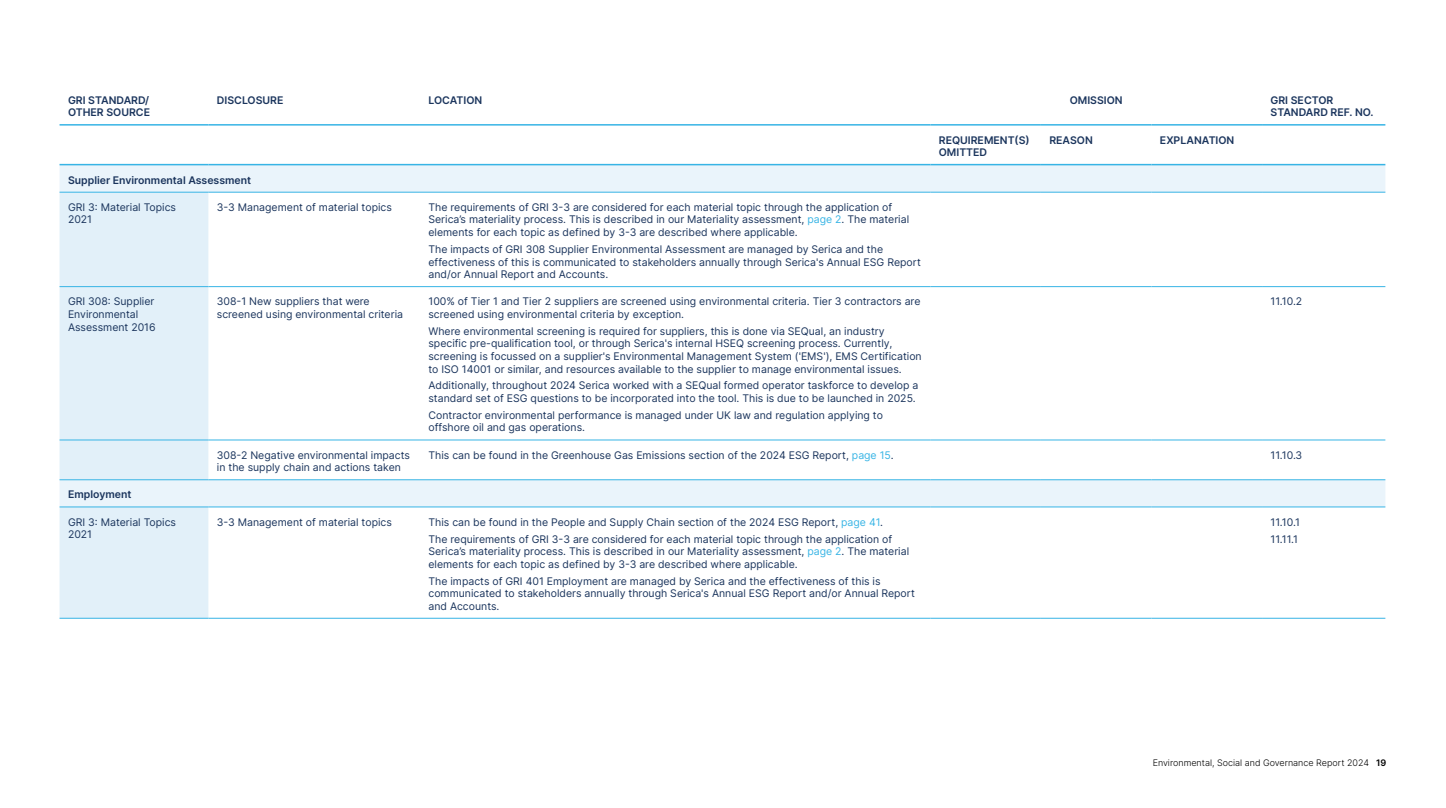
<style>
.page{position:relative;width:1446px;height:808px;background:#fff}
.page>*{position:absolute;margin:0;border:0;box-sizing:border-box;transform-origin:0 0}
.t1{font:10.5px/12.6px "Inter";color:#1b355d}
.t2{font:600 10.5px/12.6px "Inter";color:#1b355d}
.t3{font:300 9px "Inter";color:#000}
.s1{color:#37b4e5}
.s2{font-weight:600}
</style>
<div class="page">
<svg style="left:60px;top:165px;width:1325px;height:342px"></svg>
<div style="left:60px;top:193px;width:148px;height:425px;background:#e2f0f9"></div>
<hr style="left:60px;top:124px;width:148px;height:2px;background:#37b4e5">
<hr style="left:60px;top:164px;width:148px;height:1px;background:#37b4e5">
<hr style="left:208px;top:124px;width:212px;height:2px;background:#37b4e5">
<hr style="left:208px;top:164px;width:212px;height:1px;background:#37b4e5">
<hr style="left:420px;top:124px;width:510px;height:2px;background:#37b4e5">
<hr style="left:420px;top:164px;width:510px;height:1px;background:#37b4e5">
<hr style="left:930px;top:164px;width:111px;height:1px;background:#37b4e5">
<hr style="left:1041px;top:164px;width:110px;height:1px;background:#37b4e5">
<hr style="left:1151px;top:164px;width:111px;height:1px;background:#37b4e5">
<hr style="left:1262px;top:124px;width:123px;height:2px;background:#37b4e5">
<hr style="left:1262px;top:164px;width:123px;height:1px;background:#37b4e5">
<hr style="left:930px;top:124px;width:111px;height:2px;background:#37b4e5">
<hr style="left:1041px;top:124px;width:110px;height:2px;background:#37b4e5">
<hr style="left:1151px;top:124px;width:111px;height:2px;background:#37b4e5">
<hr style="left:60px;top:440px;width:148px;height:1px;background:#37b4e5">
<hr style="left:208px;top:440px;width:212px;height:1px;background:#37b4e5">
<hr style="left:420px;top:440px;width:510px;height:1px;background:#37b4e5">
<hr style="left:930px;top:440px;width:111px;height:1px;background:#37b4e5">
<hr style="left:1041px;top:440px;width:110px;height:1px;background:#37b4e5">
<hr style="left:1151px;top:440px;width:111px;height:1px;background:#37b4e5">
<hr style="left:1262px;top:440px;width:123px;height:1px;background:#37b4e5">
<hr style="left:208px;top:618px;width:212px;height:1px;background:#37b4e5">
<hr style="left:420px;top:618px;width:510px;height:1px;background:#37b4e5">
<hr style="left:930px;top:618px;width:111px;height:1px;background:#37b4e5">
<hr style="left:1041px;top:618px;width:110px;height:1px;background:#37b4e5">
<hr style="left:1151px;top:618px;width:111px;height:1px;background:#37b4e5">
<hr style="left:1262px;top:618px;width:123px;height:1px;background:#37b4e5">
<hr style="left:60px;top:192px;width:148px;height:1px;background:#37b4e5">
<hr style="left:208px;top:192px;width:212px;height:1px;background:#37b4e5">
<hr style="left:420px;top:192px;width:510px;height:1px;background:#37b4e5">
<hr style="left:930px;top:192px;width:111px;height:1px;background:#37b4e5">
<hr style="left:1041px;top:192px;width:110px;height:1px;background:#37b4e5">
<hr style="left:1151px;top:192px;width:111px;height:1px;background:#37b4e5">
<hr style="left:1262px;top:192px;width:123px;height:1px;background:#37b4e5">
<hr style="left:60px;top:286px;width:148px;height:1px;background:#37b4e5">
<hr style="left:208px;top:286px;width:212px;height:1px;background:#37b4e5">
<hr style="left:420px;top:286px;width:510px;height:1px;background:#37b4e5">
<hr style="left:930px;top:286px;width:111px;height:1px;background:#37b4e5">
<hr style="left:1041px;top:286px;width:110px;height:1px;background:#37b4e5">
<hr style="left:1151px;top:286px;width:111px;height:1px;background:#37b4e5">
<hr style="left:1262px;top:286px;width:123px;height:1px;background:#37b4e5">
<hr style="left:60px;top:479px;width:148px;height:1px;background:#37b4e5">
<hr style="left:208px;top:479px;width:212px;height:1px;background:#37b4e5">
<hr style="left:420px;top:479px;width:510px;height:1px;background:#37b4e5">
<hr style="left:930px;top:479px;width:111px;height:1px;background:#37b4e5">
<hr style="left:1041px;top:479px;width:110px;height:1px;background:#37b4e5">
<hr style="left:1151px;top:479px;width:111px;height:1px;background:#37b4e5">
<hr style="left:1262px;top:479px;width:123px;height:1px;background:#37b4e5">
<hr style="left:60px;top:507px;width:148px;height:1px;background:#37b4e5">
<hr style="left:208px;top:507px;width:212px;height:1px;background:#37b4e5">
<hr style="left:420px;top:507px;width:510px;height:1px;background:#37b4e5">
<hr style="left:930px;top:507px;width:111px;height:1px;background:#37b4e5">
<hr style="left:1041px;top:507px;width:110px;height:1px;background:#37b4e5">
<hr style="left:1151px;top:507px;width:111px;height:1px;background:#37b4e5">
<hr style="left:1262px;top:507px;width:123px;height:1px;background:#37b4e5">
<hr style="left:60px;top:618px;width:148px;height:1px;background:#37b4e5">
<p class="t2" style="left:68px;top:93px;width:84px">GRI STANDARD/<br>OTHER SOURCE</p>
<p class="t2" style="left:217px;top:93px;width:68px">DISCLOSURE</p>
<p class="t2" style="left:428px;top:93px;width:55px">LOCATION</p>
<p class="t2" style="left:1069px;top:93px;width:54px">OMISSION</p>
<p class="t2" style="left:1270px;top:93px;width:104px">GRI SECTOR<br>STANDARD REF. NO.</p>
<p class="t2" style="left:939px;top:133px;width:92px">REQUIREMENT(S)<br>OMITTED</p>
<p class="t2" style="left:1049px;top:133px;width:45px">REASON</p>
<p class="t2" style="left:1160px;top:133px;width:76px">EXPLANATION</p>
<p class="t2" style="left:68px;top:173px;width:185px">Supplier Environmental Assessment</p>
<p class="t1" style="left:68px;top:200px;width:110px">GRI 3: Material Topics<br>2021</p>
<p class="t1" style="left:217px;top:200px;width:176px">3-3 Management of material topics</p>
<p class="t1" style="left:428px;top:200px;width:482px">The requirements of GRI 3-3 are considered for each material topic through the application of<br>Serica’s materiality process. This is described in our Materiality assessment, <span class="s1">page 2</span>. The material elements for each topic as defined by 3-3 are described where applicable.</p>
<p class="t1" style="left:428px;top:243px;width:494px">The impacts of GRI 308 Supplier Environmental Assessment are managed by Serica and the effectiveness of this is communicated to stakeholders annually through Serica's Annual ESG Report and/or Annual Report and Accounts.</p>
<p class="t1" style="left:68px;top:295px;width:89px">GRI 308: Supplier<br>Environmental<br>Assessment 2016</p>
<p class="t1" style="left:217px;top:295px;width:188px">308-1 New suppliers that were screened using environmental criteria</p>
<p class="t1" style="left:428px;top:295px;width:493px">100% of Tier 1 and Tier 2 suppliers are screened using environmental criteria. Tier 3 contractors are screened using environmental criteria by exception.</p>
<p class="t1" style="left:428px;top:324px;width:495px">Where environmental screening is required for suppliers, this is done via SEQual, an industry specific pre-qualification tool, or through Serica's internal HSEQ screening process. Currently, screening is focussed on a supplier's Environmental Management System ('EMS'), EMS Certification to ISO 14001 or similar, and resources available to the supplier to manage environmental issues.</p>
<p class="t1" style="left:428px;top:379px;width:491px">Additionally, throughout 2024 Serica worked with a SEQual formed operator taskforce to develop a standard set of ESG questions to be incorporated into the tool. This is due to be launched in 2025.</p>
<p class="t1" style="left:428px;top:408px;width:456px">Contractor environmental performance is managed under UK law and regulation applying to offshore oil and gas operations.</p>
<p class="t1" style="left:1270px;top:295px;width:33px">11.10.2</p>
<p class="t1" style="left:217px;top:448px;width:194px">308-2 Negative environmental impacts in the supply chain and actions taken</p>
<p class="t1" style="left:428px;top:448px;width:467px">This can be found in the Greenhouse Gas Emissions section of the 2024 ESG Report, <span class="s1">page 15</span>.</p>
<p class="t1" style="left:1270px;top:448px;width:33px">11.10.3</p>
<p class="t2" style="left:68px;top:488px;width:65px">Employment</p>
<p class="t1" style="left:68px;top:515px;width:110px">GRI 3: Material Topics<br>2021</p>
<p class="t1" style="left:217px;top:515px;width:176px">3-3 Management of material topics</p>
<p class="t1" style="left:428px;top:513px;width:465px;line-height:16.8px">This can be found in the People and Supply Chain section of the 2024 ESG Report, <span class="s1">page 41</span>.<br>The requirements of GRI 3-3 are considered for each material topic through the application of</p>
<p class="t1" style="left:428px;top:545px;width:482px">Serica’s materiality process. This is described in our Materiality assessment, <span class="s1">page 2</span>. The material elements for each topic as defined by 3-3 are described where applicable.</p>
<p class="t1" style="left:428px;top:574px;width:488px">The impacts of GRI 401 Employment are managed by Serica and the effectiveness of this is communicated to stakeholders annually through Serica's Annual ESG Report and/or Annual Report and Accounts.</p>
<p class="t1" style="left:1270px;top:513px;width:31px;line-height:16.8px">11.10.1<br>11.11.1</p>
<p class="t3" style="left:1152px;top:756px;width:235px">Environmental, Social and Governance Report 2024 <span class="s2">19</span></p>
</div>
